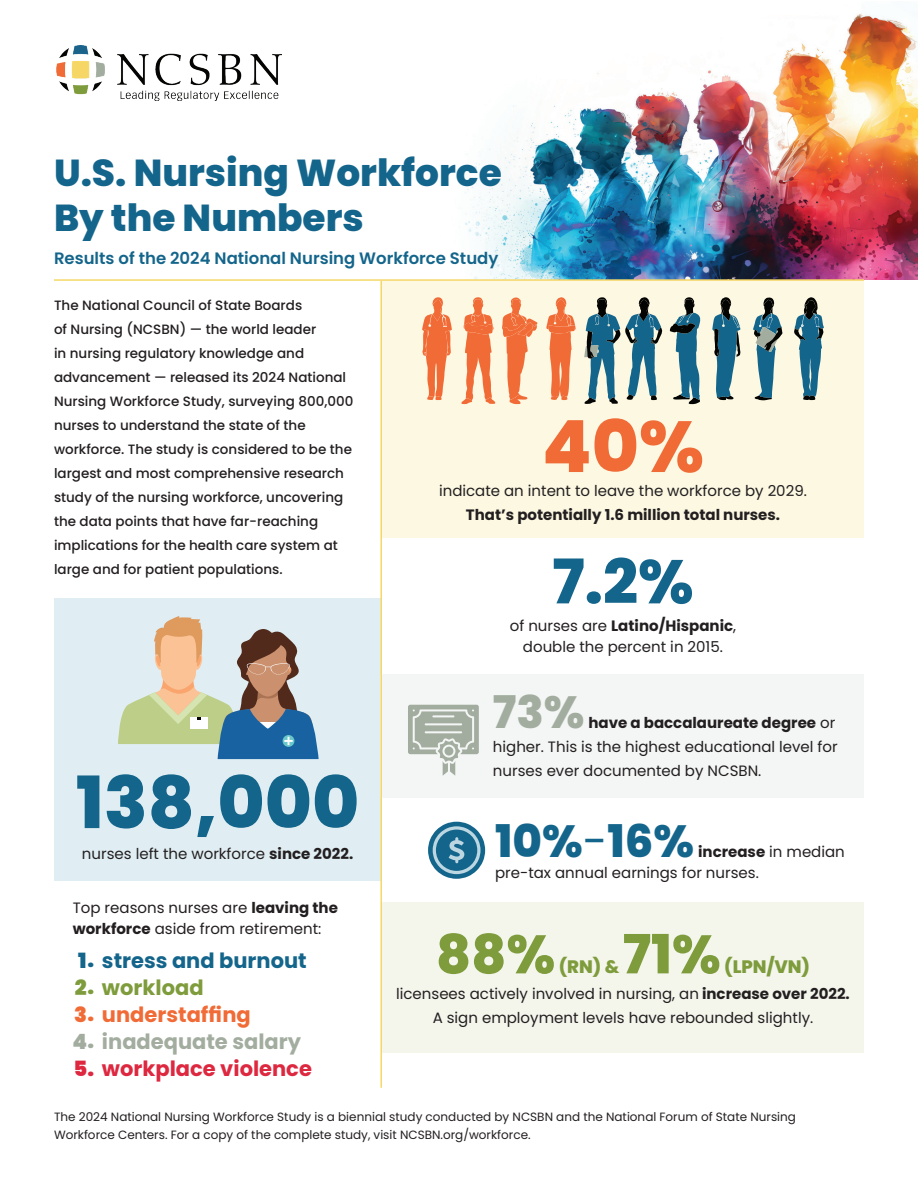
<style>
.page{position:relative;width:918px;height:1188px;background:#fff}
.page>*{position:absolute;margin:0;border:0;box-sizing:border-box;transform-origin:0 0}
.t1{font:800 72px "Poppins";color:#14658b}
.t2{font:800 72px "Poppins";color:#f16b37}
.t3{font:800 61.5px "Poppins";color:#14658b}
.t4{font:800 54px "Poppins";color:#7e9c3c}
.t5{font:800 45px "Poppins";color:#14658b}
.t6{font:800 45px "Poppins";color:#a3ad9f}
.t7{font:800 37.5px/45px "Poppins";color:#14658b}
.t8{font:700 21px "Poppins";color:#dd2840}
.t9{font:700 21px "Poppins";color:#14658b}
.t10{font:700 21px "Poppins";color:#a3ad9f}
.t11{font:700 21px "Poppins";color:#f16b37}
.t12{font:700 21px "Poppins";color:#7e9c3c}
.t13{font:800 18px "Poppins";color:#7e9c3c}
.t14{font:600 16.5px "Poppins";color:#14658b}
.t15{font:15px/24px "Poppins";color:#231f20}
.t16{font:700 15px "Poppins";color:#231f20}
.t17{font:500 13.5px/24px "Poppins";color:#231f20}
.t18{font:12px/18px "Poppins";color:#231f20}
.s1{font-weight:400}
.s2{font-weight:700}
.s3{font-weight:900}
</style>
<div class="page">
<div style="left:54px;top:598px;width:327px;height:283px;background:#e0eef3"></div>
<img style="left:465px;top:13px;width:453px;height:266px">
<img style="left:56px;top:45px;width:225px;height:56px">
<div style="left:382px;top:280px;width:482px;height:257px;background:#fcf8e2"></div>
<div style="left:382px;top:902px;width:482px;height:151px;background:#f4f6ec"></div>
<svg style="left:422px;top:297px;width:30px;height:103px"></svg>
<svg style="left:461px;top:297px;width:34px;height:107px"></svg>
<svg style="left:712px;top:297px;width:28px;height:103px"></svg>
<svg style="left:546px;top:297px;width:30px;height:103px"></svg>
<svg style="left:794px;top:297px;width:30px;height:103px"></svg>
<svg style="left:584px;top:297px;width:78px;height:107px"></svg>
<svg style="left:670px;top:297px;width:30px;height:107px"></svg>
<svg style="left:502px;top:297px;width:35px;height:107px"></svg>
<svg style="left:753px;top:297px;width:30px;height:103px"></svg>
<div style="left:380px;top:674px;width:484px;height:123px;background:#f3f6f4"></div>
<svg style="left:408px;top:705px;width:71px;height:71px"></svg>
<hr style="left:380px;top:281px;width:2px;height:807px;background:#f6d766">
<hr style="left:54px;top:279px;width:810px;height:2px;background:#f6d766">
<svg style="left:428px;top:822px;width:57px;height:57px"></svg>
<svg style="left:118px;top:616px;width:201px;height:143px"></svg>
<h3 class="t7" style="left:54px;top:151px;width:449px">U.S. Nursing Workforce<br>By the Numbers</h3>
<p class="t14" style="left:54px;top:249px;width:446px">Results of the 2024 National Nursing Workforce Study</p>
<p class="t17" style="left:54px;top:293px;width:301px">The National Council of State Boards<br>of Nursing (NCSBN) — the world leader<br>in nursing regulatory knowledge and advancement — released its 2024 National Nursing Workforce Study, surveying 800,000 nurses to understand the state of the workforce. The study is considered to be the largest and most comprehensive research study of the nursing workforce, uncovering the data points that have far-reaching implications for the health care system at large and for patient populations.</p>
<h1 class="t2" style="left:542px;top:405px;width:164px">40%</h1>
<p class="t15" style="left:439px;top:479px;width:369px">indicate an intent to leave the workforce by 2029.</p>
<p class="t16" style="left:466px;top:506px;width:316px">That’s potentially 1.6 million total nurses.</p>
<h2 class="t3" style="left:552px;top:546px;width:143px">7.2%</h2>
<p class="t15" style="left:523px;top:635px;width:202px">double the percent in 2015.</p>
<p class="t16" style="left:510px;top:617px;width:228px"><span class="s1">of nurses are</span> Latino/Hispanic<span class="s1">,</span></p>
<h1 class="t1" style="left:76px;top:761px;width:285px">138,000</h1>
<p class="t15" style="left:82px;top:842px;width:273px">nurses left the workforce <span class="s2">since 2022.</span></p>
<p class="t15" style="left:73px;top:898px;width:267px;line-height:21px">Top reasons nurses are <span class="s2">leaving the workforce</span> aside from retirement:</p>
<h3 class="t9" style="left:78px;top:949px;width:230px"><span class="s3">1.</span> stress and burnout</h3>
<h3 class="t12" style="left:75px;top:976px;width:130px"><span class="s3">2.</span> workload</h3>
<h3 class="t11" style="left:74px;top:1003px;width:178px"><span class="s3">3.</span> understaffing</h3>
<h3 class="t10" style="left:73px;top:1030px;width:230px"><span class="s3">4.</span> inadequate salary</h3>
<h3 class="t8" style="left:74px;top:1057px;width:240px"><span class="s3">5.</span> workplace violence</h3>
<h3 class="t6" style="left:493px;top:686px;width:93px">73%</h3>
<p class="t15" style="left:493px;top:711px;width:346px;text-indent:95px"><span class="s2">have a baccalaureate degree</span> or higher. This is the highest educational level for nurses ever documented by NCSBN.</p>
<h3 class="t5" style="left:495px;top:815px;width:201px">10%<span class="s1">-</span>16%</h3>
<p class="t15" style="left:495px;top:841px;width:351px;line-height:21px;text-indent:203px"><span class="s2">increase</span> in median pre-tax annual earnings for nurses.</p>
<h3 class="t4" style="left:436px;top:923px;width:121px">88%</h3>
<h3 class="t4" style="left:623px;top:923px;width:99px">71%</h3>
<h3 class="t13" style="left:724px;top:957px;width:87px">(LPN/VN)</h3>
<p class="t15" style="left:396px;top:982px;width:455px;text-align:center">licensees actively involved in nursing, an <span class="s2">increase over 2022.<br></span>A sign employment levels have rebounded slightly.</p>
<h3 class="t13" style="left:559px;top:957px;width:62px">(RN) &amp;</h3>
<p class="t18" style="left:54px;top:1108px;width:744px">The 2024 National Nursing Workforce Study is a biennial study conducted by NCSBN and the National Forum of State Nursing<br>Workforce Centers. For a copy of the complete study, visit NCSBN.org/workforce.</p>
</div>
